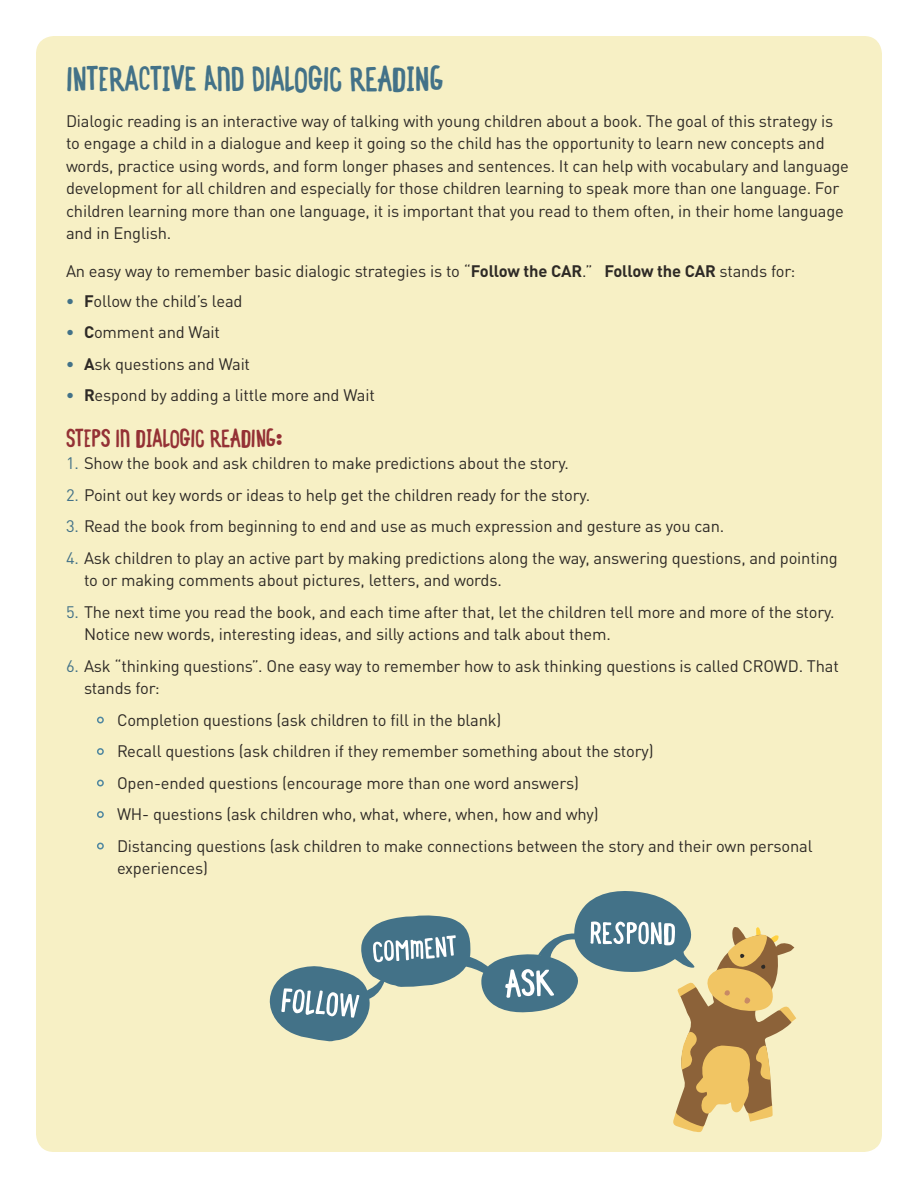
<style>
.page{position:relative;width:918px;height:1188px;background:#fff}
.page>*{position:absolute;margin:0;border:0;box-sizing:border-box;transform-origin:0 0}
.t1{font:700 33px "TRS Hand";letter-spacing:-.01em;color:#437288}
.t2{font:700 24px "TRS Hand";letter-spacing:-.01em;color:#943135}
.t3{font:16.5px/22.5px "DINOT";letter-spacing:-.01em;color:#2e2a26}
.s1{font-weight:700}
.s2{font-weight:700;color:#437288}
.s3{color:#437288}
</style>
<div class="page">
<div style="left:36px;top:36px;width:846px;height:1116px;background:#f7f0c5;border-radius:18px"></div>
<div style="left:97px;top:717px;width:7px;height:6px;border:2px solid #4f87a0;border-radius:50%"></div>
<div style="left:97px;top:748px;width:7px;height:7px;border:2px solid #4f87a0;border-radius:50%"></div>
<div style="left:97px;top:780px;width:7px;height:6px;border:2px solid #4f87a0;border-radius:50%"></div>
<div style="left:97px;top:811px;width:7px;height:7px;border:2px solid #4f87a0;border-radius:50%"></div>
<div style="left:97px;top:843px;width:7px;height:6px;border:2px solid #4f87a0;border-radius:50%"></div>
<svg style="left:269px;top:891px;width:527px;height:241px"></svg>
<h1 class="t1" style="left:66px;top:59px;width:379px">INTERACTIVE AND DIALOGIC READING</h1>
<p class="t3" style="left:66px;top:109px;width:785px">Dialogic reading is an interactive way of talking with young children about a book. The goal of this strategy is to engage a child in a dialogue and keep it going so the child has the opportunity to learn new concepts and words, practice using words, and form longer phases and sentences. It can help with vocabulary and language development for all children and especially for those children learning to speak more than one language. For children learning more than one language, it is important that you read to them often, in their home language and in English.</p>
<p class="t3" style="left:66px;top:259px;width:731px">An easy way to remember basic dialogic strategies is to “<span class="s1">Follow the CAR</span>.” <span class="s1">Follow the CAR</span> stands for:</p>
<p class="t3" style="left:66px;top:289px;width:178px"><span class="s2">•</span> <span class="s1">F</span>ollow the child’s lead</p>
<p class="t3" style="left:66px;top:321px;width:156px"><span class="s2">•</span> <span class="s1">C</span>omment and Wait</p>
<p class="t3" style="left:66px;top:352px;width:186px"><span class="s2">•</span> <span class="s1">A</span>sk questions and Wait</p>
<p class="t3" style="left:66px;top:384px;width:310px"><span class="s2">•</span> <span class="s1">R</span>espond by adding a little more and Wait</p>
<h2 class="t2" style="left:66px;top:423px;width:218px">STEPS IN DIALOGIC READING:</h2>
<p class="t3" style="left:66px;top:452px;width:504px"><span class="s3">1.</span> Show the book and ask children to make predictions about the story.</p>
<p class="t3" style="left:66px;top:483px;width:526px"><span class="s3">2.</span> Point out key words or ideas to help get the children ready for the story.</p>
<p class="t3" style="left:66px;top:515px;width:660px"><span class="s3">3.</span> Read the book from beginning to end and use as much expression and gesture as you can.</p>
<p class="t3" style="left:84px;top:546px;width:755px;text-indent:-18px"><span class="s3">4.</span> Ask children to play an active part by making predictions along the way, answering questions, and pointing to or making comments about pictures, letters, and words.</p>
<p class="t3" style="left:84px;top:600px;width:752px;text-indent:-18px"><span class="s3">5.</span> The next time you read the book, and each time after that, let the children tell more and more of the story.<br>Notice new words, interesting ideas, and silly actions and talk about them.</p>
<p class="t3" style="left:84px;top:654px;width:756px;text-indent:-18px"><span class="s3">6.</span> Ask “thinking questions”. One easy way to remember how to ask thinking questions is called CROWD. That stands for:</p>
<p class="t3" style="left:117px;top:704px;width:697px;line-height:31.5px">Completion questions (ask children to fill in the blank)<br>Recall questions (ask children if they remember something about the story)<br>Open-ended questions (encourage more than one word answers)<br>WH- questions (ask children who, what, where, when, how and why)<br>Distancing questions (ask children to make connections between the story and their own personal</p>
<p class="t3" style="left:117px;top:857px;width:93px">experiences)</p>
</div>
